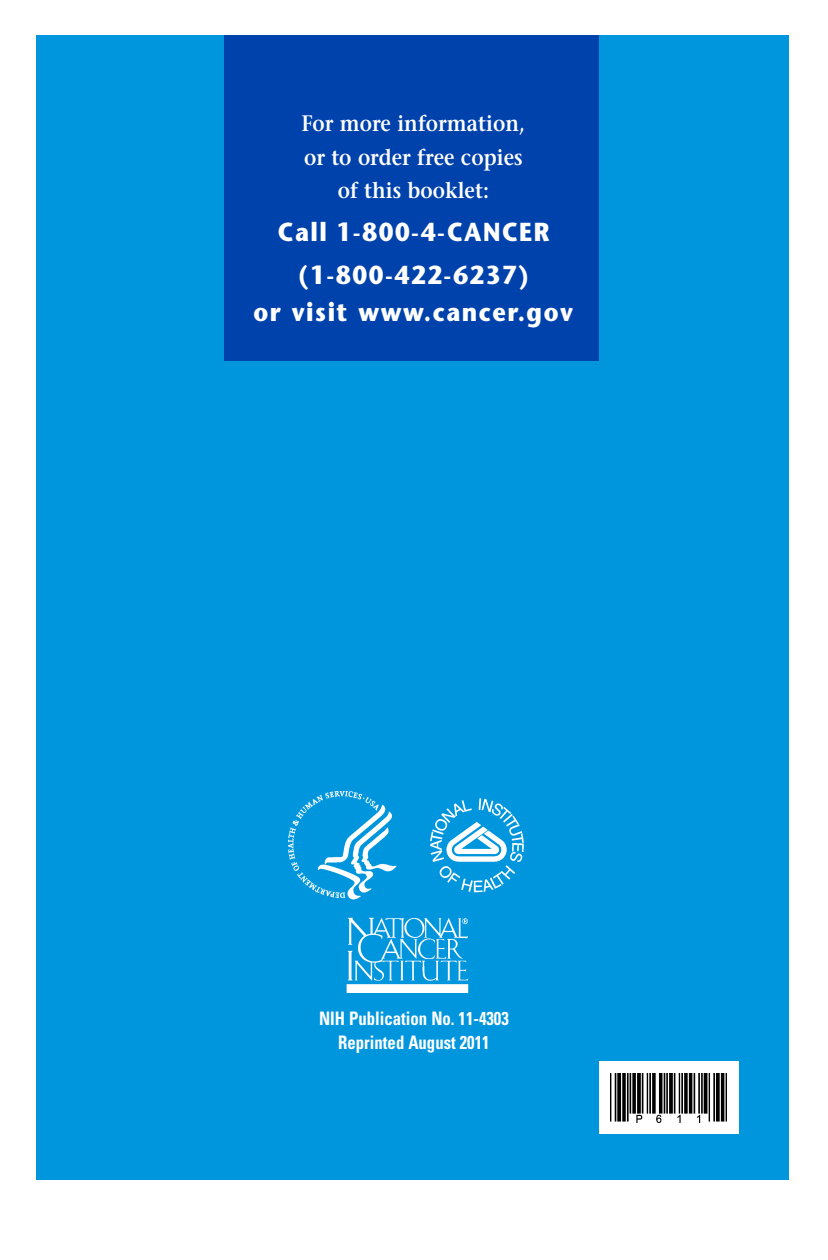
<style>
.page{position:relative;width:828px;height:1260px;background:#fff}
.page>*{position:absolute;margin:0;border:0;box-sizing:border-box;transform-origin:0 0}
.t1{font:700 26px/42.8px "Stone Sans";letter-spacing:.06em;color:#fff;text-align:center;scale:.9 1}
.t2{font:600 22.4px/33.4px "Stone Serif";color:#fff;text-align:center;scale:.9 1}
.t3{font:700 condensed 18.6px/24.4px "Univers";color:#fff;text-align:center;scale:.9 1}
</style>
<div class="page">
<div style="left:36px;top:36px;width:753px;height:1144px;background:#0096dd"></div>
<img style="left:289px;top:792px;width:234px;height:201px">
<div style="left:224px;top:36px;width:374px;height:324px;background:#0042ac"></div>
<div style="left:599px;top:1061px;width:140px;height:73px;background:#fff"></div>
<img style="left:611px;top:1074px;width:115px;height:48px">
<p class="t2" style="left:302px;top:109px;width:250px">For more information, or to order free copies of this booklet:</p>
<p class="t1" style="left:278px;top:213px;width:303px">C a l l 1 - 8 0 0 - 4 - C A N C E R ( 1 - 8 0 0 - 4 2 2 - 6 2 3 7 )</p>
<p class="t1" style="left:254px;top:293px;width:357px">or visit www. c a n c e r. g o v</p>
<p class="t3" style="left:319px;top:1008px;width:212px">NIH Publication No. 11-4303<br>Reprinted August 2011</p>
</div>
